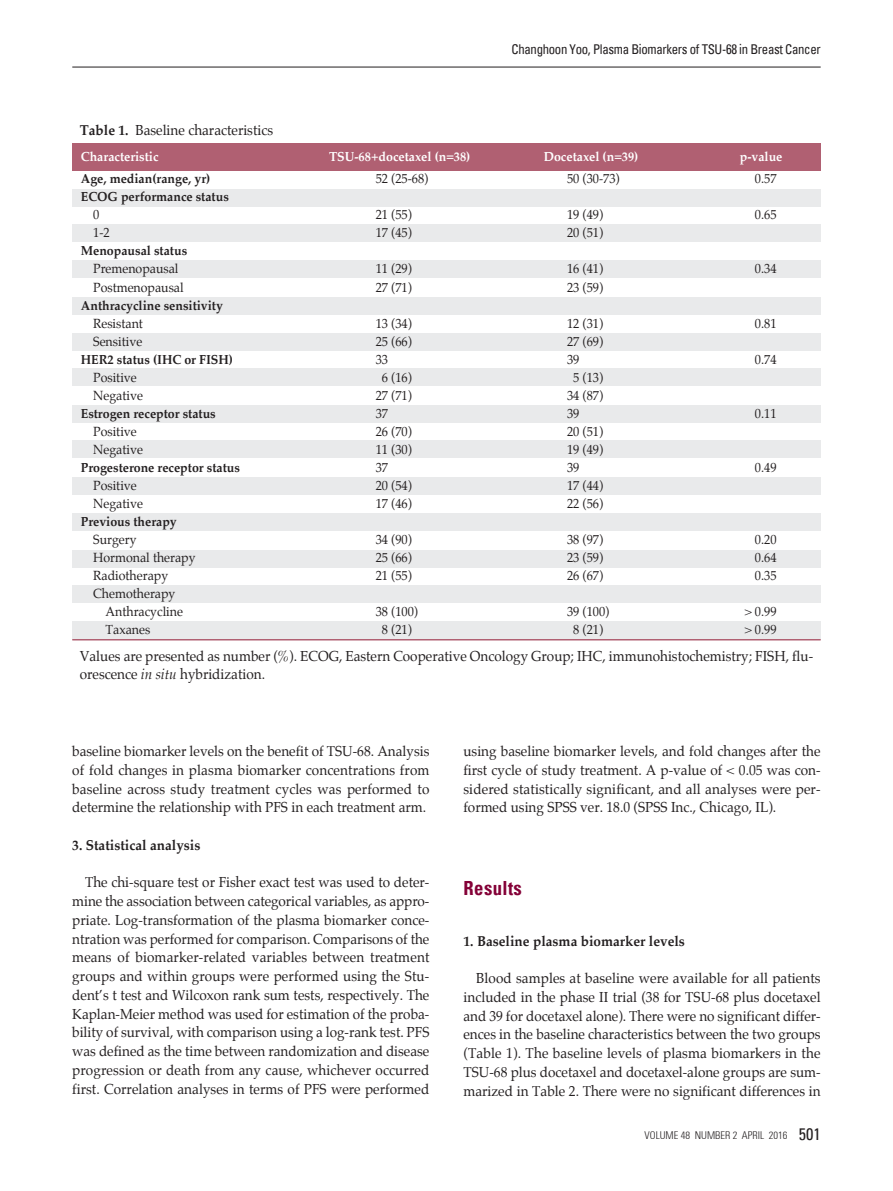
<style>
.page{position:relative;width:893px;height:1191px;background:#fff}
.page>*{position:absolute;margin:0;border:0;box-sizing:border-box;transform-origin:0 0}
.t1{font:700 condensed 19.5px "Univers";letter-spacing:.025em;color:#840037;scale:.95 1}
.t2{font:14.25px/18.8px "Palatino";color:#231f20;text-align:justify;scale:.95 1}
.t3{font:700 14.25px "Palatino";color:#231f20;scale:.95 1}
.t4{font:condensed 13.5px "Univers";letter-spacing:-.025em;color:#231f20;scale:.95 1}
.t5{font:13.05px/18px "Palatino";color:#231f20;scale:.95 1}
.t6{font:700 13.05px "Palatino";color:#231f20;scale:.95 1}
.t7{font:700 13.05px "Palatino";color:#fff;scale:.95 1}
.t8{font:300 condensed 10.5px "Univers";color:#231f20}
.s1{font-weight:700}
.s2{color:#fff}
.s3{color:#e9eaeb}
.s4{font-style:italic}
.s5{font-weight:400;font-size:16.5px}
</style>
<div class="page">
<hr style="left:72px;top:67px;width:749px;height:1px;background:#231f20">
<div style="left:72px;top:144px;width:749px;height:27px;background:#b06072"></div>
<div style="left:72px;top:189px;width:749px;height:17px;background:#e9eaeb"></div>
<div style="left:72px;top:224px;width:749px;height:17px;background:#e9eaeb"></div>
<div style="left:72px;top:261px;width:749px;height:17px;background:#e9eaeb"></div>
<div style="left:72px;top:297px;width:749px;height:17px;background:#e9eaeb"></div>
<div style="left:72px;top:334px;width:749px;height:17px;background:#e9eaeb"></div>
<div style="left:72px;top:369px;width:749px;height:17px;background:#e9eaeb"></div>
<div style="left:72px;top:405px;width:749px;height:17px;background:#e9eaeb"></div>
<div style="left:72px;top:440px;width:749px;height:17px;background:#e9eaeb"></div>
<div style="left:72px;top:477px;width:749px;height:17px;background:#e9eaeb"></div>
<div style="left:72px;top:513px;width:749px;height:17px;background:#e9eaeb"></div>
<div style="left:72px;top:550px;width:749px;height:17px;background:#e9eaeb"></div>
<div style="left:72px;top:585px;width:749px;height:17px;background:#e9eaeb"></div>
<div style="left:72px;top:621px;width:749px;height:19px;background:#e9eaeb"></div>
<hr style="left:72px;top:639px;width:749px;height:1px;background:#b06072">
<p class="t4" style="left:512px;top:41px;width:327px">Changhoon Yoo, Plasma Biomarkers of TSU-68 in Breast Cancer</p>
<p class="t2" style="left:80px;top:122px;width:205px"><span class="s1">Table 1.</span> Baseline characteristics</p>
<p class="t7" style="left:81px;top:150px;width:83px">Characteristic</p>
<p class="t7" style="left:329px;top:150px;width:150px">TSU-68+docetaxel (n=38)</p>
<p class="t7" style="left:544px;top:150px;width:101px">Docetaxel (n=39)</p>
<p class="t7" style="left:740px;top:150px;width:46px">p-value</p>
<p class="t6" style="left:81px;top:173px;width:138px">Age, median(range, yr)</p>
<p class="t5" style="left:376px;top:171px;width:57px">52 (25-68)</p>
<p class="t5" style="left:567px;top:171px;width:57px">50 (30-73)</p>
<p class="t5" style="left:755px;top:171px;width:24px">0.57</p>
<p class="t6" style="left:81px;top:191px;width:157px">ECOG performance status</p>
<p class="t5" style="left:93px;top:207px;width:8px">0</p>
<p class="t5" style="left:376px;top:207px;width:40px">21 (55)</p>
<p class="t5" style="left:567px;top:207px;width:40px">19 (49)</p>
<p class="t5" style="left:755px;top:207px;width:24px">0.65</p>
<p class="t5" style="left:93px;top:225px;width:19px">1-2</p>
<p class="t5" style="left:376px;top:225px;width:40px">17 (45)</p>
<p class="t5" style="left:567px;top:225px;width:40px">20 (51)</p>
<p class="t6" style="left:81px;top:245px;width:113px">Menopausal status</p>
<p class="t5" style="left:93px;top:261px;width:91px">Premenopausal</p>
<p class="t5" style="left:376px;top:261px;width:40px">11 (29)</p>
<p class="t5" style="left:567px;top:261px;width:40px">16 (41)</p>
<p class="t5" style="left:755px;top:261px;width:24px">0.34</p>
<p class="t5" style="left:93px;top:279px;width:97px">Postmenopausal</p>
<p class="t5" style="left:376px;top:279px;width:40px">27 (71)</p>
<p class="t5" style="left:567px;top:279px;width:40px">23 (59)</p>
<p class="t6" style="left:81px;top:299px;width:151px">Anthracycline sensitivity</p>
<p class="t5" style="left:93px;top:315px;width:54px">Resistant</p>
<p class="t5" style="left:376px;top:315px;width:40px">13 (34)</p>
<p class="t5" style="left:567px;top:315px;width:40px">12 (31)</p>
<p class="t5" style="left:755px;top:315px;width:24px">0.81</p>
<p class="t5" style="left:93px;top:333px;width:53px">Sensitive</p>
<p class="t5" style="left:376px;top:333px;width:40px">25 (66)</p>
<p class="t5" style="left:567px;top:333px;width:40px">27 (69)</p>
<p class="t6" style="left:81px;top:353px;width:162px">HER2 status (IHC or FISH)</p>
<p class="t5" style="left:376px;top:351px;width:22px">33 <span class="s2">(</span></p>
<p class="t5" style="left:567px;top:351px;width:22px">39 <span class="s2">(</span></p>
<p class="t5" style="left:755px;top:351px;width:24px">0.74</p>
<p class="t5" style="left:93px;top:369px;width:48px">Positive</p>
<p class="t5" style="left:382px;top:369px;width:33px">6 (16)</p>
<p class="t5" style="left:573px;top:369px;width:33px">5 (13)</p>
<p class="t5" style="left:93px;top:387px;width:54px">Negative</p>
<p class="t5" style="left:376px;top:387px;width:40px">27 (71)</p>
<p class="t5" style="left:567px;top:387px;width:40px">34 (87)</p>
<p class="t6" style="left:81px;top:407px;width:144px">Estrogen receptor status</p>
<p class="t5" style="left:376px;top:405px;width:22px">37 <span class="s3">(</span></p>
<p class="t5" style="left:567px;top:405px;width:22px">39 <span class="s3">(</span></p>
<p class="t5" style="left:755px;top:405px;width:24px">0.11</p>
<p class="t5" style="left:93px;top:423px;width:48px">Positive</p>
<p class="t5" style="left:376px;top:423px;width:40px">26 (70)</p>
<p class="t5" style="left:567px;top:423px;width:40px">20 (51)</p>
<p class="t5" style="left:93px;top:441px;width:54px">Negative</p>
<p class="t5" style="left:376px;top:441px;width:40px">11 (30)</p>
<p class="t5" style="left:567px;top:441px;width:40px">19 (49)</p>
<p class="t6" style="left:81px;top:461px;width:169px">Progesterone receptor status</p>
<p class="t5" style="left:376px;top:459px;width:22px">37 <span class="s2">(</span></p>
<p class="t5" style="left:567px;top:459px;width:22px">39 <span class="s2">(</span></p>
<p class="t5" style="left:755px;top:459px;width:24px">0.49</p>
<p class="t5" style="left:93px;top:477px;width:48px">Positive</p>
<p class="t5" style="left:376px;top:477px;width:40px">20 (54)</p>
<p class="t5" style="left:567px;top:477px;width:40px">17 (44)</p>
<p class="t5" style="left:93px;top:495px;width:54px">Negative</p>
<p class="t5" style="left:376px;top:495px;width:40px">17 (46)</p>
<p class="t5" style="left:567px;top:495px;width:40px">22 (56)</p>
<p class="t6" style="left:81px;top:515px;width:103px">Previous therapy</p>
<p class="t5" style="left:93px;top:531px;width:47px">Surgery</p>
<p class="t5" style="left:376px;top:531px;width:40px">34 (90)</p>
<p class="t5" style="left:567px;top:531px;width:40px">38 (97)</p>
<p class="t5" style="left:755px;top:531px;width:24px">0.20</p>
<p class="t5" style="left:93px;top:549px;width:109px">Hormonal therapy</p>
<p class="t5" style="left:376px;top:549px;width:40px">25 (66)</p>
<p class="t5" style="left:567px;top:549px;width:40px">23 (59)</p>
<p class="t5" style="left:755px;top:549px;width:24px">0.64</p>
<p class="t5" style="left:93px;top:567px;width:81px">Radiotherapy</p>
<p class="t5" style="left:376px;top:567px;width:40px">21 (55)</p>
<p class="t5" style="left:567px;top:567px;width:40px">26 (67)</p>
<p class="t5" style="left:755px;top:567px;width:24px">0.35</p>
<p class="t5" style="left:106px;top:585px;width:83px;text-indent:-12px">Chemotherapy<br>Anthracycline</p>
<p class="t5" style="left:376px;top:603px;width:46px">38 (100)</p>
<p class="t5" style="left:567px;top:603px;width:46px">39 (100)</p>
<p class="t5" style="left:744px;top:603px;width:36px">&gt; 0.99</p>
<p class="t5" style="left:106px;top:621px;width:49px">Taxanes</p>
<p class="t5" style="left:382px;top:621px;width:33px">8 (21)</p>
<p class="t5" style="left:573px;top:621px;width:33px">8 (21)</p>
<p class="t5" style="left:744px;top:621px;width:36px">&gt; 0.99</p>
<p class="t2" style="left:80px;top:647px;width:773px">Values are presented as number (%). ECOG, Eastern Cooperative Oncology Group; IHC, immunohistochemistry; FISH, flu&shy;orescence <span class="s4">in situ</span> hybridization.</p>
<p class="t2" style="left:72px;top:743px;width:377px">baseline biomarker levels on the benefit of TSU-68. Analysis of fold changes in plasma biomarker concentrations from baseline across study treatment cycles was performed to determine the relationship with PFS in each treatment arm.</p>
<p class="t3" style="left:72px;top:838px;width:136px">3. Statistical analysis</p>
<p class="t2" style="left:72px;top:874px;width:378px;text-indent:13px">The chi-square test or Fisher exact test was used to deter&shy;mine the association between categorical variables, as appro&shy;priate. Log-transformation of the plasma biomarker conce&shy;ntration was performed for comparison. Comparisons of the means of biomarker-related variables between treatment groups and within groups were performed using the Stu&shy;dent’s t test and Wilcoxon rank sum tests, respectively. The Kaplan-Meier method was used for estimation of the proba&shy;bility of survival, with comparison using a log-rank test. PFS was defined as the time between randomization and disease progression or death from any cause, whichever occurred first. Correlation analyses in terms of PFS were performed</p>
<p class="t2" style="left:463px;top:743px;width:377px">using baseline biomarker levels, and fold changes after the first cycle of study treatment. A p-value of &lt; 0.05 was con&shy;sidered statistically significant, and all analyses were per&shy;formed using SPSS ver. 18.0 (SPSS Inc., Chicago, IL).</p>
<h1 class="t1" style="left:463px;top:876px;width:63px">Results</h1>
<p class="t3" style="left:463px;top:934px;width:235px">1. Baseline plasma biomarker levels</p>
<p class="t2" style="left:463px;top:969px;width:377px;text-indent:13px">Blood samples at baseline were available for all patients included in the phase II trial (38 for TSU-68 plus docetaxel and 39 for docetaxel alone). There were no significant differ&shy;ences in the baseline characteristics between the two groups (Table 1). The baseline levels of plasma biomarkers in the TSU-68 plus docetaxel and docetaxel-alone groups are sum&shy;marized in Table 2. There were no significant differences in</p>
<p class="t8" style="left:645px;top:1129px;width:178px">VOLUME 48 NUMBER 2 APRIL 2016 <span class="s5">501</span></p>
</div>
